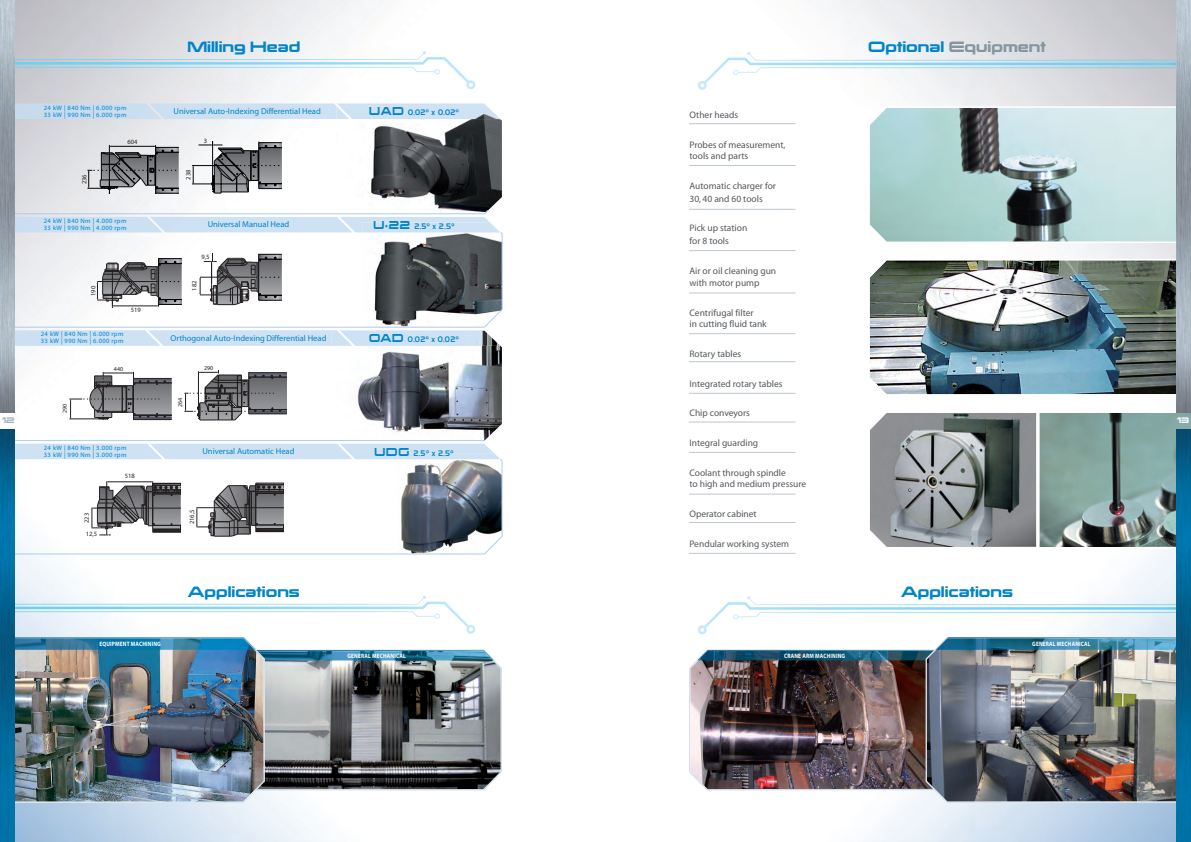
<style>
.page{position:relative;width:1191px;height:842px;background:#fff}
.page>*{position:absolute;margin:0;border:0;box-sizing:border-box;transform-origin:0 0}
.t1{font:13px "Korataki";color:#0084ca}
.t2{font:13px "Korataki";color:#83969f}
.t3{font:9.5px/11px "Myriad";color:#57585a}
.t4{font:8.5px "Myriad Pro";color:#0084ca}
.t5{font:8px "Slicker";letter-spacing:.05em;color:#0084ca;scale:.85 1}
.t6{font:7px "Korataki";color:#fff}
.t7{font:7px "Korataki";color:#a3b3bc}
.t8{font:6.5px/7px "Myriad Pro";letter-spacing:.05em;color:#0084ca}
.t9{font:6.5px "Myriad";color:#231f20}
.t10{font:700 6.3px "Myriad";letter-spacing:.025em;color:#fff;scale:.85 1}
.t11{font:6px "Myriad";color:#231f20}
.s1{font-family:"Korataki";font-size:10px}
.s2{font-family:"Korataki";font-size:7px}
.s3{color:#0084ca}
</style>
<div class="page">
<img style="left:0;top:0;width:1176px;height:842px">
<img style="left:161px;top:103px;width:339px;height:16px">
<img style="left:14px;top:103px;width:147px;height:16px">
<svg style="left:14px;top:51px;width:461px;height:38px"></svg>
<img style="left:336px;top:107px;width:166px;height:107px">
<img style="left:349px;top:107px;width:151px;height:12px">
<svg style="left:336px;top:107px;width:13px;height:12px"></svg>
<svg style="left:87px;top:145px;width:92px;height:49px;background:#8c8d90"></svg>
<svg style="left:192px;top:142px;width:90px;height:52px"></svg>
<hr style="left:212px;top:142px;width:1px;height:45px;background:#020405">
<hr style="left:14px;top:214px;width:470px;height:1px;background:#accceb">
<svg style="left:483px;top:210px;width:5px;height:5px"></svg>
<div style="left:352px;top:444px;width:148px;height:15px;background:#cee2f4"></div>
<div style="left:163px;top:444px;width:189px;height:15px;background:#cee2f4"></div>
<div style="left:14px;top:444px;width:149px;height:15px;background:#cee2f4"></div>
<img style="left:397px;top:459px;width:105px;height:95px">
<img style="left:397px;top:454px;width:103px;height:5px">
<svg style="left:91px;top:481px;width:91px;height:55px"></svg>
<svg style="left:196px;top:483px;width:89px;height:54px"></svg>
<hr style="left:14px;top:554px;width:470px;height:1px;background:#accceb">
<svg style="left:484px;top:535px;width:19px;height:20px"></svg>
<hr style="left:502px;top:461px;width:1px;height:75px;background:#accceb">
<svg style="left:499px;top:458px;width:4px;height:4px"></svg>
<img style="left:340px;top:330px;width:160px;height:1px">
<div style="left:161px;top:330px;width:176px;height:16px;background:#cee2f4"></div>
<img style="left:14px;top:330px;width:147px;height:16px">
<img style="left:331px;top:331px;width:171px;height:110px">
<img style="left:352px;top:331px;width:148px;height:15px">
<img style="left:331px;top:331px;width:21px;height:15px">
<hr style="left:14px;top:440px;width:470px;height:1px;background:#accceb">
<svg style="left:69px;top:372px;width:103px;height:48px"></svg>
<svg style="left:184px;top:371px;width:103px;height:50px"></svg>
<svg style="left:868px;top:106px;width:308px;height:137px;background:#adc7c7"></svg>
<img style="left:868px;top:259px;width:308px;height:137px">
<svg style="left:868px;top:411px;width:323px;height:138px;background:#849391"></svg>
<svg style="left:697px;top:52px;width:479px;height:38px"></svg>
<svg style="left:14px;top:789px;width:251px;height:14px;background:#899ba8"></svg>
<img style="left:14px;top:596px;width:486px;height:193px">
<img style="left:14px;top:638px;width:240px;height:12px">
<svg style="left:925px;top:789px;width:251px;height:14px;background:#62646a"></svg>
<img style="left:690px;top:596px;width:486px;height:193px">
<img style="left:935px;top:637px;width:241px;height:13px">
<img style="left:936px;top:638px;width:240px;height:12px">
<img style="left:1176px;top:429px;width:15px;height:413px">
<img style="left:1176px;top:0;width:15px;height:412px">
<img style="left:352px;top:217px;width:148px;height:15px">
<div style="left:163px;top:217px;width:189px;height:15px;background:#cee2f4"></div>
<div style="left:14px;top:217px;width:149px;height:15px;background:#cce0f2"></div>
<img style="left:363px;top:232px;width:139px;height:95px">
<img style="left:363px;top:222px;width:137px;height:10px">
<svg style="left:97px;top:258px;width:85px;height:49px"></svg>
<svg style="left:199px;top:253px;width:83px;height:52px"></svg>
<hr style="left:14px;top:327px;width:470px;height:1px;background:#accceb">
<svg style="left:484px;top:309px;width:19px;height:19px"></svg>
<hr style="left:502px;top:234px;width:1px;height:75px;background:#accceb">
<img style="left:0;top:429px;width:14px;height:413px">
<img style="left:0;top:0;width:14px;height:412px">
<hr style="left:689px;top:124px;width:106px;height:1px;background:#bcc7ce">
<hr style="left:689px;top:165px;width:106px;height:1px;background:#bcc7ce">
<hr style="left:689px;top:209px;width:106px;height:1px;background:#bcc7ce">
<hr style="left:689px;top:250px;width:106px;height:1px;background:#bcc7ce">
<hr style="left:689px;top:293px;width:106px;height:1px;background:#bcc7ce">
<hr style="left:689px;top:333px;width:106px;height:1px;background:#bcc7ce">
<hr style="left:689px;top:362px;width:106px;height:1px;background:#bcc7ce">
<hr style="left:689px;top:393px;width:106px;height:1px;background:#bcc7ce">
<hr style="left:689px;top:422px;width:106px;height:1px;background:#bcc7ce">
<hr style="left:689px;top:452px;width:106px;height:1px;background:#bcc7ce">
<hr style="left:689px;top:494px;width:106px;height:1px;background:#bcc7ce">
<hr style="left:689px;top:522px;width:106px;height:1px;background:#bcc7ce">
<hr style="left:689px;top:553px;width:106px;height:1px;background:#bcc7ce">
<p class="t7" style="left:2px;top:417px;width:14px">12</p>
<h1 class="t1" style="left:187px;top:41px;width:114px">Milling Head</h1>
<p class="t8" style="left:44px;top:105px;width:84px">24 kW | 840 Nm | 6.000 rpm<br>33 kW | 990 Nm | 6.000 rpm</p>
<p class="t4" style="left:173px;top:108px;width:149px">Universal Auto-Indexing Differential Head</p>
<p class="t5" style="left:369px;top:108px;width:107px"><span class="s1">UAD</span> 0,02º x 0,02º</p>
<p class="t9" style="left:127px;top:139px;width:12px">604</p>
<p class="t9" style="left:204px;top:138px;width:5px">3</p>
<p class="t9" style="left:82px;top:184px;width:12px;rotate:-90deg">236</p>
<p class="t9" style="left:186px;top:180px;width:12px;rotate:-90deg">238</p>
<p class="t8" style="left:44px;top:218px;width:84px">24 kW | 840 Nm | 4.000 rpm<br>33 kW | 990 Nm | 4.000 rpm</p>
<p class="t4" style="left:208px;top:221px;width:83px">Universal Manual Head</p>
<p class="t5" style="left:373px;top:221px;width:97px"><span class="s1">U</span><span class="s2">•</span><span class="s1">22</span> 2,5º x 2,5º</p>
<p class="t9" style="left:201px;top:255px;width:10px">9,5</p>
<p class="t9" style="left:91px;top:296px;width:12px;rotate:-90deg">190</p>
<p class="t9" style="left:192px;top:291px;width:12px;rotate:-90deg">182</p>
<p class="t9" style="left:131px;top:308px;width:12px">519</p>
<p class="t8" style="left:41px;top:331px;width:84px">24 kW | 840 Nm | 6.000 rpm<br>33 kW | 990 Nm | 6.000 rpm</p>
<p class="t5" style="left:369px;top:335px;width:107px"><span class="s1">OAD</span> 0,02º x 0,02º</p>
<p class="t4" style="left:170px;top:334px;width:157px">Orthogonal Auto-Indexing Differential Head</p>
<p class="t11" style="left:63px;top:413px;width:11px;rotate:-90deg">290</p>
<p class="t11" style="left:114px;top:367px;width:11px">440</p>
<p class="t11" style="left:204px;top:366px;width:11px">290</p>
<p class="t11" style="left:178px;top:407px;width:11px;rotate:-90deg">264</p>
<p class="t8" style="left:44px;top:445px;width:84px">24 kW | 840 Nm | 3.000 rpm<br>33 kW | 990 Nm | 3.000 rpm</p>
<p class="t9" style="left:125px;top:473px;width:12px">518</p>
<p class="t4" style="left:202px;top:448px;width:93px">Universal Automatic Head</p>
<p class="t9" style="left:84px;top:523px;width:12px;rotate:-90deg">223</p>
<p class="t9" style="left:189px;top:524px;width:16px;rotate:-90deg">216,5</p>
<p class="t9" style="left:86px;top:532px;width:13px">12,5</p>
<p class="t10" style="left:100px;top:642px;width:74px">EQUIPMENT MACHINING</p>
<h1 class="t1" style="left:188px;top:586px;width:113px">Applications</h1>
<p class="t5" style="left:374px;top:448px;width:95px"><span class="s1">UDG</span> 2,5º x 2,5º</p>
<p class="t10" style="left:347px;top:653px;width:70px">GENERAL MECHANICAL</p>
<p class="t3" style="left:689px;top:110px;width:50px">Other heads</p>
<p class="t3" style="left:689px;top:140px;width:98px">Probes of measurement, tools and parts</p>
<p class="t3" style="left:689px;top:180px;width:88px;line-height:12.4px">Automatic charger for<br>30, 40 and 60 tools</p>
<p class="t3" style="left:689px;top:223px;width:59px;line-height:12.4px">Pick up station for 8 tools</p>
<p class="t3" style="left:689px;top:265px;width:88px;line-height:12.4px">Air or oil cleaning gun with motor pump</p>
<p class="t3" style="left:689px;top:308px;width:79px">Centrifugal filter<br>in cutting fluid tank</p>
<p class="t3" style="left:689px;top:349px;width:53px">Rotary tables</p>
<p class="t3" style="left:689px;top:379px;width:94px">Integrated rotary tables</p>
<p class="t3" style="left:689px;top:408px;width:62px">Chip conveyors</p>
<p class="t3" style="left:689px;top:438px;width:70px">Integral guarding</p>
<p class="t3" style="left:689px;top:468px;width:118px">Coolant through spindle<br>to high and medium pressure</p>
<p class="t3" style="left:689px;top:509px;width:69px">Operator cabinet</p>
<p class="t3" style="left:689px;top:539px;width:101px">Pendular working system</p>
<p class="t10" style="left:784px;top:653px;width:73px">CRANE ARM MACHINING</p>
<h1 class="t2" style="left:868px;top:41px;width:179px"><span class="s3">Optional</span> Equipment</h1>
<h1 class="t1" style="left:901px;top:586px;width:113px">Applications</h1>
<p class="t10" style="left:1032px;top:642px;width:70px">GENERAL MECHANICAL</p>
<p class="t6" style="left:1177px;top:417px;width:14px">13</p>
</div>
